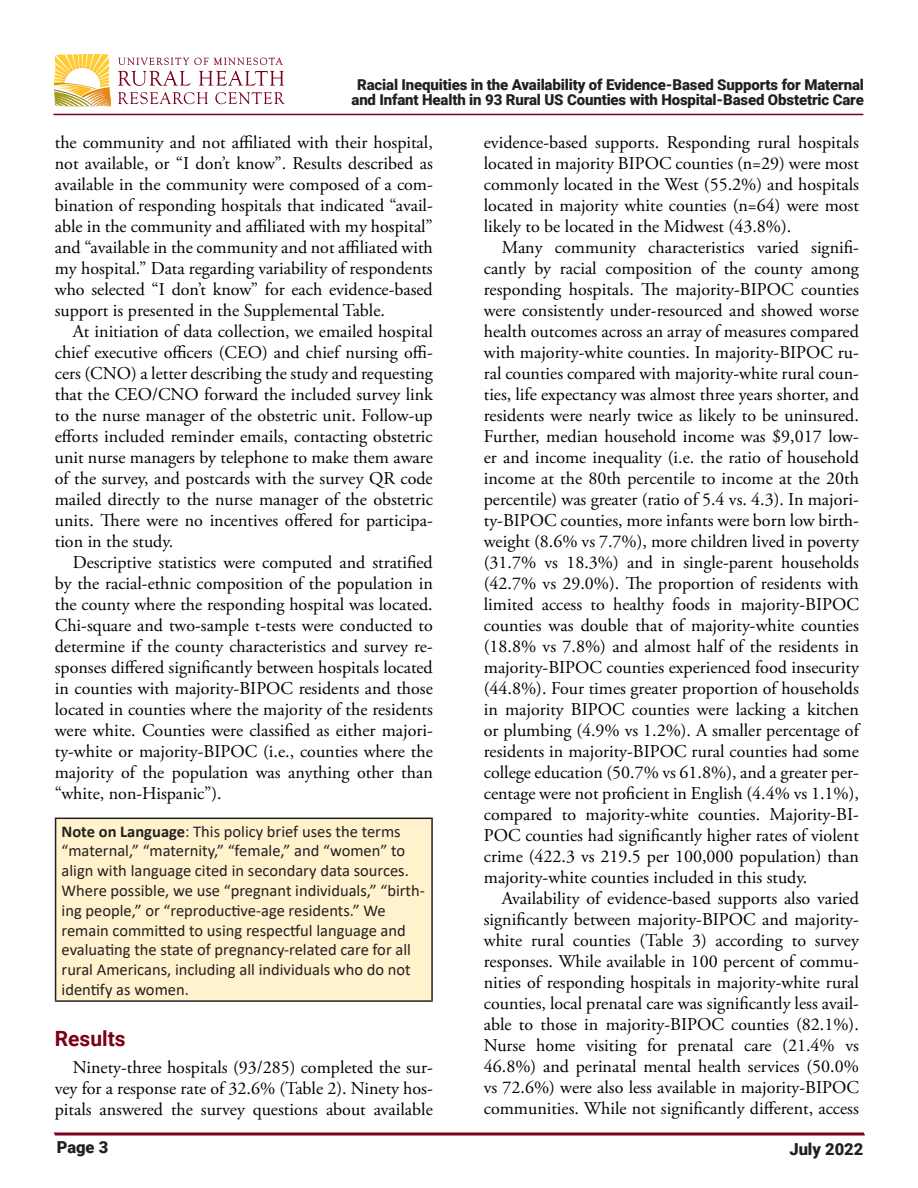
<style>
.page{position:relative;width:918px;height:1188px;background:#fff}
.page>*{position:absolute;margin:0;border:0;box-sizing:border-box;transform-origin:0 0}
.Section_header{font:700 21px "Roboto";color:#7a0019}
.t1{font:18px/21px "Adobe Garamond Pro";color:#000;text-align:justify}
.t2{font:16.5px/19.8px "Calibri";color:#231f20}
.t3{font:900 16.5px "Roboto";color:#231f20}
.t4{font:900 15px/15px "Roboto";letter-spacing:-.01em;color:#231f20;text-align:center}
.s1{font-weight:700}
</style>
<div class="page">
<div style="left:56px;top:818px;width:376px;height:183px;background:#fff2cc"></div>
<hr style="left:55px;top:818px;width:378px;height:1px;background:#231f20">
<hr style="left:55px;top:819px;width:1px;height:181px;background:#231f20">
<hr style="left:431px;top:819px;width:2px;height:181px;background:#231f20">
<hr style="left:55px;top:1000px;width:378px;height:2px;background:#231f20">
<hr style="left:53px;top:114px;width:810px;height:1px;background:#7a0019">
<hr style="left:55px;top:1134px;width:810px;height:2px;background:#7a0019">
<svg style="left:118px;top:92px;width:90px;height:12px"></svg>
<svg style="left:215px;top:92px;width:70px;height:12px"></svg>
<svg style="left:118px;top:58px;width:166px;height:28px"></svg>
<svg style="left:54px;top:54px;width:57px;height:53px"></svg>
<hr style="left:54px;top:1132px;width:810px;height:2px;background:#7a0019">
<p class="t4" style="left:352px;top:76px;width:514px">Racial Inequities in the Availability of Evidence-Based Supports for Maternal and Infant Health in 93 Rural US Counties with Hospital-Based Obstetric Care</p>
<p class="t1" style="left:55px;top:132px;width:380px">the community and not affiliated with their hospital, not available, or “I don’t know”. Results described as available in the community were composed of a com&shy;bination of responding hospitals that indicated “avail&shy;able in the community and affiliated with my hospital” and “available in the community and not affiliated with my hospital.” Data regarding variability of respondents who selected “I don’t know” for each evidence-based support is presented in the Supplemental Table.</p>
<p class="t1" style="left:55px;top:321px;width:380px;text-indent:18px">At initiation of data collection, we emailed hospital chief executive officers (CEO) and chief nursing offi&shy;cers (CNO) a letter describing the study and requesting that the CEO/CNO forward the included survey link to the nurse manager of the obstetric unit. Follow-up efforts included reminder emails, contacting obstetric unit nurse managers by telephone to make them aware of the survey, and postcards with the survey QR code mailed directly to the nurse manager of the obstetric units. There were no incentives offered for participa&shy;tion in the study.</p>
<p class="t1" style="left:55px;top:552px;width:380px;text-indent:18px">Descriptive statistics were computed and stratified by the racial-ethnic composition of the population in the county where the responding hospital was located.<br>Chi-square and two-sample t-tests were conducted to determine if the county characteristics and survey re&shy;sponses differed significantly between hospitals located in counties with majority-BIPOC residents and those located in counties where the majority of the residents were white. Counties were classified as either majori&shy;ty-white or majority-BIPOC (i.e., counties where the majority of the population was anything other than “white, non-Hispanic”).</p>
<p class="t2" style="left:62px;top:821px;width:341px"><span class="s1">Note on Language</span>: This policy brief uses the terms</p>
<p class="t2" style="left:62px;top:841px;width:365px">“maternal,” “maternity,” “female,” and “women” to align with language cited in secondary data sources.<br>Where possible, we use “pregnant individuals,” “birth&shy;ing people,” or “reproductive-age residents.” We remain committed to using respectful language and evaluating the state of pregnancy-related care for all rural Americans, including all individuals who do not identify as women.</p>
<p class="Section_header" style="left:55px;top:1024px;width:72px">Results</p>
<p class="t1" style="left:55px;top:1058px;width:380px;text-indent:18px">Ninety-three hospitals (93/285) completed the sur&shy;vey for a response rate of 32.6% (Table 2). Ninety hos&shy;pitals answered the survey questions about available</p>
<p class="t1" style="left:484px;top:132px;width:377px">evidence-based supports. Responding rural hospitals located in majority BIPOC counties (n=29) were most commonly located in the West (55.2%) and hospitals located in majority white counties (n=64) were most likely to be located in the Midwest (43.8%).</p>
<p class="t1" style="left:484px;top:237px;width:377px;text-indent:18px">Many community characteristics varied signifi&shy;cantly by racial composition of the county among responding hospitals. The majority-BIPOC counties were consistently under-resourced and showed worse health outcomes across an array of measures compared with majority-white counties. In majority-BIPOC ru&shy;ral counties compared with majority-white rural coun&shy;ties, life expectancy was almost three years shorter, and residents were nearly twice as likely to be uninsured.<br>Further, median household income was $9,017 low&shy;er and income inequality (i.e. the ratio of household income at the 80th percentile to income at the 20th percentile) was greater (ratio of 5.4 vs. 4.3). In majori&shy;ty-BIPOC counties, more infants were born low birth&shy;weight (8.6% vs 7.7%), more children lived in poverty (31.7% vs 18.3%) and in single-parent households (42.7% vs 29.0%). The proportion of residents with limited access to healthy foods in majority-BIPOC counties was double that of majority-white counties (18.8% vs 7.8%) and almost half of the residents in majority-BIPOC counties experienced food insecurity (44.8%). Four times greater proportion of households in majority BIPOC counties were lacking a kitchen or plumbing (4.9% vs 1.2%). A smaller percentage of residents in majority-BIPOC rural counties had some college education (50.7% vs 61.8%), and a greater per&shy;centage were not proficient in English (4.4% vs 1.1%), compared to majority-white counties. Majority-BI-POC counties had significantly higher rates of violent crime (422.3 vs 219.5 per 100,000 population) than majority-white counties included in this study.</p>
<p class="t1" style="left:484px;top:888px;width:377px;text-indent:18px">Availability of evidence-based supports also varied significantly between majority-BIPOC and majority&shy;white rural counties (Table 3) according to survey responses. While available in 100 percent of commu&shy;nities of responding hospitals in majority-white rural counties, local prenatal care was significantly less avail&shy;able to those in majority-BIPOC counties (82.1%).<br>Nurse home visiting for prenatal care (21.4% vs 46.8%) and perinatal mental health services (50.0% vs 72.6%) were also less available in majority-BIPOC communities. While not significantly different, access</p>
<p class="t3" style="left:57px;top:1135px;width:53px">Page 3</p>
<p class="t3" style="left:789px;top:1137px;width:75px">July 2022</p>
</div>
